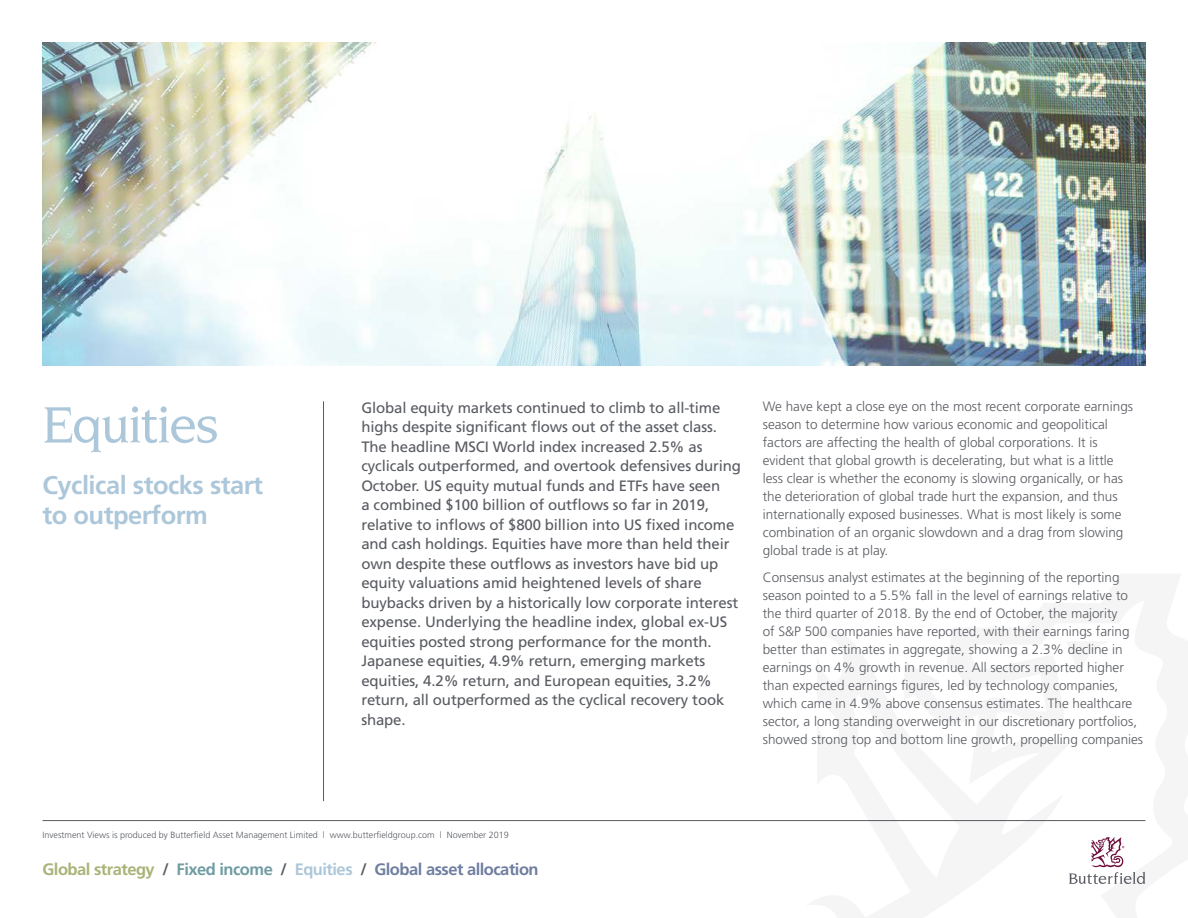
<style>
.page{position:relative;width:1188px;height:918px;background:#fff}
.page>*{position:absolute;margin:0;border:0;box-sizing:border-box;transform-origin:0 0}
.t1{font:500 54px "Novarese IT Cby BT";letter-spacing:-.03em;color:#adc7da}
.t2{font:700 25.5px/30px "Frutiger";letter-spacing:-.02em;color:#adc7da}
.t3{font:700 16.5px "Frutiger";letter-spacing:-.03em;color:#6f7ea0}
.t4{font:15px/19.5px "Frutiger";letter-spacing:-.01em;color:#585b61}
.t5{font:300 13.5px/18px "Frutiger";color:#585b61}
.t6{font:300 9px "Frutiger";color:#585b61}
.s1{color:#a9b378}
.s2{color:#585b61}
.s3{color:#719ca3}
.s4{color:#adc7da}
</style>
<div class="page">
<hr style="left:323px;top:401px;width:1px;height:400px;background:#585b61">
<hr style="left:43px;top:820px;width:1102px;height:1px;background:#585b61">
<svg style="left:1069px;top:837px;width:76px;height:47px"></svg>
<img style="left:43px;top:43px;width:1102px;height:323px">
<h1 class="t1" style="left:43px;top:392px;width:178px">Equities</h1>
<h2 class="t2" style="left:43px;top:471px;width:222px">Cyclical stocks start to outperform</h2>
<p class="t4" style="left:361px;top:398px;width:381px">Global equity markets continued to climb to all-time highs despite significant flows out of the asset class.<br>The headline MSCI World index increased 2.5% as cyclicals outperformed, and overtook defensives during October. US equity mutual funds and ETFs have seen<br>a combined $100 billion of outflows so far in 2019, relative to inflows of $800 billion into US fixed income and cash holdings. Equities have more than held their own despite these outflows as investors have bid up equity valuations amid heightened levels of share buybacks driven by a historically low corporate interest expense. Underlying the headline index, global ex-US equities posted strong performance for the month.<br>Japanese equities, 4.9% return, emerging markets equities, 4.2% return, and European equities, 3.2% return, all outperformed as the cyclical recovery took shape.</p>
<p class="t5" style="left:763px;top:398px;width:372px">We have kept a close eye on the most recent corporate earnings season to determine how various economic and geopolitical factors are affecting the health of global corporations. It is evident that global growth is decelerating, but what is a little less clear is whether the economy is slowing organically, or has the deterioration of global trade hurt the expansion, and thus internationally exposed businesses. What is most likely is some combination of an organic slowdown and a drag from slowing global trade is at play.</p>
<p class="t5" style="left:763px;top:569px;width:382px">Consensus analyst estimates at the beginning of the reporting season pointed to a 5.5% fall in the level of earnings relative to the third quarter of 2018. By the end of October, the majority<br>of S&amp;P 500 companies have reported, with their earnings faring better than estimates in aggregate, showing a 2.3% decline in earnings on 4% growth in revenue. All sectors reported higher than expected earnings figures, led by technology companies, which came in 4.9% above consensus estimates. The healthcare sector, a long standing overweight in our discretionary portfolios, showed strong top and bottom line growth, propelling companies</p>
<p class="t6" style="left:43px;top:830px;width:468px">Investment Views is produced by Butterfield Asset Management Limited l www.butterfieldgroup.com l November 2019</p>
<p class="t3" style="left:43px;top:860px;width:498px"><span class="s1">Global strategy</span> <span class="s2">/</span> <span class="s3">Fixed income</span> <span class="s2">/</span> <span class="s4">Equities</span> <span class="s2">/</span> Global asset allocation</p>
</div>
